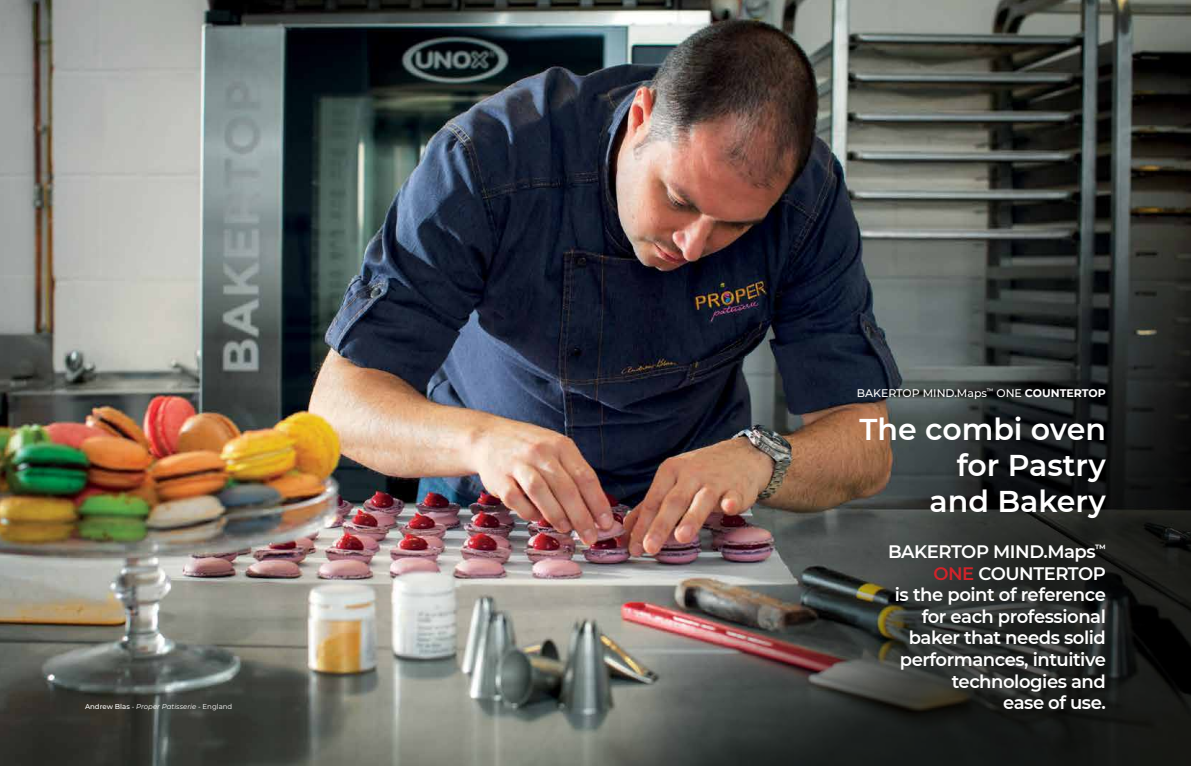
<style>
.page{position:relative;width:1191px;height:766px;background:#fff}
.page>*{position:absolute;margin:0;border:0;box-sizing:border-box;transform-origin:0 0}
.t1{font:600 30px/36px "Montserrat";color:#fff;text-align:right}
.t2{font:600 18px/21.6px "Montserrat";letter-spacing:-.025em;color:#fff;text-align:right}
.t3{font:500 11px "Montserrat";color:#fff}
.t4{font:italic 7px "Montserrat";color:#fff}
.s1{font-weight:500;font-style:normal}
.s2{font-style:normal}
.s3{font-weight:700}
.s4{color:#d2232a}
</style>
<div class="page">
<img style="left:0;top:0;width:1191px;height:765px">
<p class="t4" style="left:85px;top:701px;width:149px"><span class="s1">Andrew Blas</span> <span class="s2">-</span> Proper Patisserie - <span class="s2">England</span></p>
<p class="t3" style="left:856px;top:385px;width:251px">BAKERTOP MIND.Maps<sup>™</sup> ONE <span class="s3">COUNTERTOP</span></p>
<h1 class="t1" style="left:859px;top:410px;width:248px">The combi oven for Pastry<br>and Bakery</h1>
<p class="t2" style="left:888px;top:539px;width:219px">BAKERTOP MIND.Maps<sup>™<br></sup><span class="s4">ONE</span> COUNTERTOP<br>is the point of reference for each professional baker that needs solid performances, intuitive technologies and<br>ease of use.</p>
</div>
